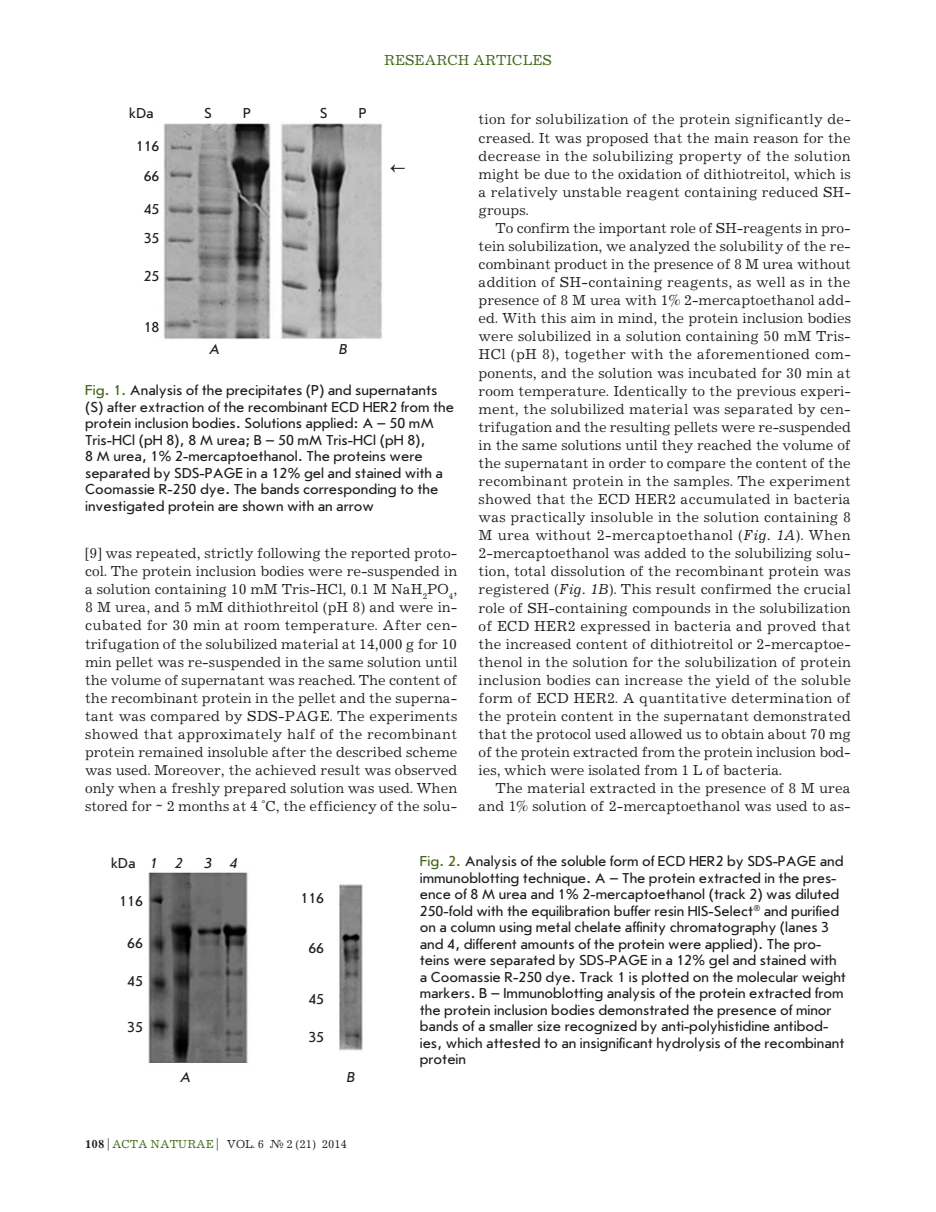
<style>
.page{position:relative;width:936px;height:1212px;background:#fff}
.page>*{position:absolute;margin:0;border:0;box-sizing:border-box;transform-origin:0 0}
.t1{font:24px "Newton C Pro";color:#231f20}
.t2{font:15px/18px "Journal C";color:#231f20;text-align:justify}
.t3{font:15px/16.5px "Journal Sans C";color:#231f20}
.t4{font:15px "Journal C";color:#426616}
.t5{font:italic 15px "Journal Sans C";color:#231f20}
.t6{font:12px "Journal C";color:#231f20}
.s1{color:#426616}
.s2{font-style:italic}
.s3{font-weight:700}
</style>
<div class="page">
<img style="left:163px;top:123px;width:219px;height:217px">
<img style="left:148px;top:872px;width:215px;height:191px">
<p class="t4" style="left:384px;top:52px;width:169px">RESEARCH ARTICLES</p>
<p class="t3" style="left:129px;top:105px;width:26px">kDa</p>
<p class="t3" style="left:204px;top:105px;width:9px">S</p>
<p class="t3" style="left:243px;top:105px;width:9px">P</p>
<p class="t3" style="left:320px;top:105px;width:9px">S</p>
<p class="t3" style="left:359px;top:105px;width:9px">P</p>
<p class="t3" style="left:136px;top:132px;width:25px;line-height:29.2px;text-align:center">116<br>66</p>
<p class="t3" style="left:144px;top:195px;width:17px;line-height:29.2px">45<br>35</p>
<p class="t3" style="left:144px;top:268px;width:17px">25</p>
<p class="t3" style="left:144px;top:319px;width:17px">18</p>
<p class="t5" style="left:209px;top:342px;width:11px">A</p>
<p class="t5" style="left:339px;top:342px;width:10px">B</p>
<h1 class="t1" style="left:390px;top:154px;width:16px">←</h1>
<p class="t3" style="left:85px;top:382px;width:370px"><span class="s1">Fig. 1.</span> Analysis of the precipitates (P) and supernatants (S) after extraction of the recombinant ECD HER2 from the protein inclusion bodies. Solutions applied: A – 50 mM Tris-HCl (pH 8), 8 M urea; B – 50 mM Tris-HCl (pH 8),<br>8 M urea, 1% 2-mercaptoethanol. The proteins were separated by SDS-PAGE in a 12% gel and stained with a Coomassie R-250 dye. The bands corresponding to the investigated protein are shown with an arrow</p>
<p class="t2" style="left:85px;top:545px;width:374px">[9] was repeated, strictly following the reported proto&shy;col. The protein inclusion bodies were re-suspended in a solution containing 10 mM Tris-HCl, 0.1 M NaH<sub>2</sub>PO<sub>4</sub>, 8 M urea, and 5 mM dithiothreitol (pH 8) and were in&shy;cubated for 30 min at room temperature. After cen&shy;trifugation of the solubilized material at 14,000 g for 10 min pellet was re-suspended in the same solution until the volume of supernatant was reached. The content of the recombinant protein in the pellet and the superna&shy;tant was compared by SDS-PAGE. The experiments showed that approximately half of the recombinant protein remained insoluble after the described scheme was used. Moreover, the achieved result was observed only when a freshly prepared solution was used. When stored for ~ 2 months at 4 °C, the efficiency of the solu-</p>
<p class="t2" style="left:478px;top:111px;width:374px">tion for solubilization of the protein significantly de&shy;creased. It was proposed that the main reason for the decrease in the solubilizing property of the solution might be due to the oxidation of dithiotreitol, which is a relatively unstable reagent containing reduced SH&shy;groups.</p>
<p class="t2" style="left:478px;top:220px;width:374px;text-indent:17px">To confirm the important role of SH-reagents in pro&shy;tein solubilization, we analyzed the solubility of the re&shy;combinant product in the presence of 8 M urea without addition of SH-containing reagents, as well as in the presence of 8 M urea with 1% 2-mercaptoethanol add&shy;ed. With this aim in mind, the protein inclusion bodies were solubilized in a solution containing 50 mM Tris-HCl (pH 8), together with the aforementioned com&shy;ponents, and the solution was incubated for 30 min at room temperature. Identically to the previous experi&shy;ment, the solubilized material was separated by cen&shy;trifugation and the resulting pellets were re-suspended in the same solutions until they reached the volume of the supernatant in order to compare the content of the recombinant protein in the samples. The experiment showed that the ECD HER 2 accumulated in bacteria was practically insoluble in the solution containing 8<br>M urea without 2-mercaptoethanol (<span class="s2">Fig. 1A</span>). When 2-mercaptoethanol was added to the solubilizing solu&shy;tion, total dissolution of the recombinant protein was registered (<span class="s2">Fig. 1B</span>). This result confirmed the crucial role of SH-containing compounds in the solubilization of ECD HER 2 expressed in bacteria and proved that the increased content of dithiotreitol or 2-mercaptoe&shy;thenol in the solution for the solubilization of protein inclusion bodies can increase the yield of the soluble form of ECD HER 2. A quantitative determination of the protein content in the supernatant demonstrated that the protocol used allowed us to obtain about 70 mg of the protein extracted from the protein inclusion bod&shy;ies, which were isolated from 1 L of bacteria.</p>
<p class="t2" style="left:478px;top:780px;width:373px;text-align:right">The material extracted in the presence of 8 M urea and 1% solution of 2-mercaptoethanol was used to as-</p>
<p class="t3" style="left:111px;top:855px;width:73px">kDa <span class="s2">1 2</span></p>
<p class="t5" style="left:204px;top:856px;width:35px">3 4</p>
<p class="t3" style="left:119px;top:893px;width:25px">116</p>
<p class="t3" style="left:127px;top:935px;width:17px">66</p>
<p class="t3" style="left:127px;top:973px;width:17px">45</p>
<p class="t3" style="left:127px;top:1019px;width:17px">35</p>
<p class="t3" style="left:300px;top:890px;width:25px">116</p>
<p class="t3" style="left:308px;top:940px;width:17px">66</p>
<p class="t3" style="left:308px;top:991px;width:17px">45</p>
<p class="t3" style="left:308px;top:1029px;width:17px">35</p>
<p class="t5" style="left:180px;top:1070px;width:11px">A</p>
<p class="t5" style="left:346px;top:1070px;width:10px">B</p>
<p class="t6" style="left:85px;top:1137px;width:263px"><span class="s3">108</span> | <span class="s1">Acta naturae</span> | VOL. 6 № 2 (21) 2014</p>
<p class="t3" style="left:420px;top:853px;width:427px"><span class="s1">Fig. 2.</span> Analysis of the soluble form of ECD HER2 by SDS-PAGE and immunoblotting technique. A – The protein extracted in the pres&shy;ence of 8 M urea and 1% 2-mercaptoethanol (track 2) was diluted 250-fold with the equilibration buffer resin HIS-Select<sup>®</sup> and purified on a column using metal chelate affinity chromatography (lanes 3 and 4, different amounts of the protein were applied). The pro&shy;teins were separated by SDS-PAGE in a 12% gel and stained with a Coomassie R-250 dye. Track 1 is plotted on the molecular weight markers. B – Immunoblotting analysis of the protein extracted from the protein inclusion bodies demonstrated the presence of minor bands of a smaller size recognized by anti-polyhistidine antibod&shy;ies, which attested to an insignificant hydrolysis of the recombinant protein</p>
</div>
